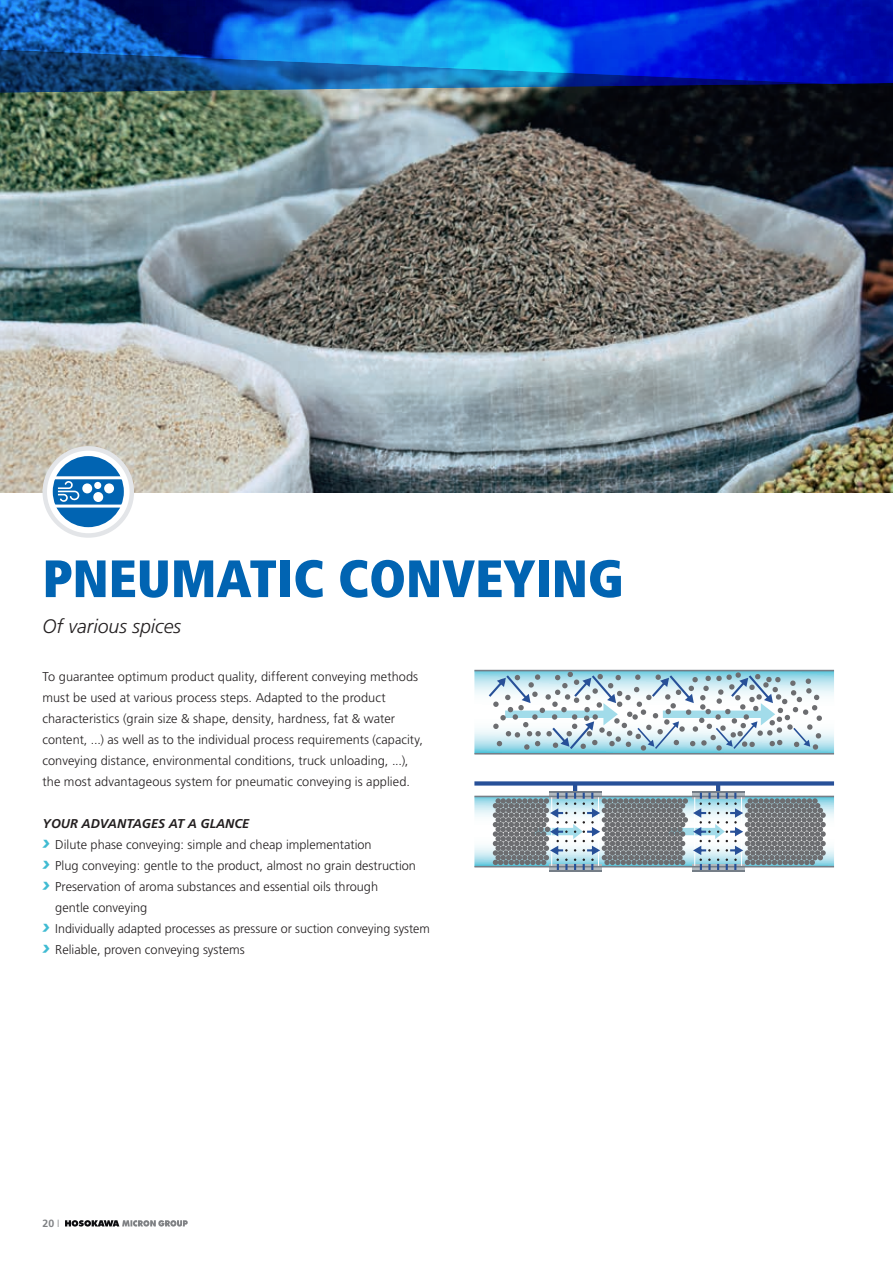
<style>
.page{position:relative;width:893px;height:1263px;background:#fff}
.page>*{position:absolute;margin:0;border:0;box-sizing:border-box;transform-origin:0 0}
.t1{font:900 condensed 52.5px "Frutiger LT Std";color:#0164b2}
.t2{font:italic 300 19.5px "Frutiger LT Std";color:#231f20}
.t3{font:300 12.75px/21px "Frutiger LT Std";color:#231f20}
.t4{font:italic 700 12.75px "Frutiger LT Std";color:#231f20}
.t5{font:700 10.5px "Frutiger LT Std";color:#808285}
.s1{font-weight:900;font-style:italic;font-size:19.5px;color:#40bbd2}
.s2{font-weight:300}
</style>
<div class="page">
<img style="left:0;top:124px;width:893px;height:368px">
<svg style="left:474px;top:671px;width:360px;height:82px"></svg>
<hr style="left:549px;top:870px;width:52px;height:1px;background:#757e87">
<hr style="left:692px;top:870px;width:53px;height:1px;background:#757e87">
<svg style="left:474px;top:781px;width:360px;height:89px"></svg>
<hr style="left:474px;top:670px;width:360px;height:1px;background:#757e87">
<hr style="left:474px;top:753px;width:360px;height:1px;background:#757e87">
<img style="left:0;top:86px;width:893px;height:38px">
<img style="left:0;top:0;width:893px;height:86px">
<svg style="left:45px;top:448px;width:87px;height:87px"></svg>
<div style="left:43px;top:446px;width:91px;height:92px;border:4px solid #e3e5e8;border-radius:50%"></div>
<div style="left:53px;top:456px;width:71px;height:71px;background:#0164b2;border-radius:50%"></div>
<div style="left:94px;top:493px;width:8px;height:8px;background:#fff;border-radius:50%"></div>
<div style="left:93px;top:492px;width:10px;height:10px;border:2px solid #fff;border-radius:50%"></div>
<div style="left:94px;top:482px;width:7px;height:7px;background:#fff;border-radius:50%"></div>
<div style="left:83px;top:484px;width:8px;height:8px;background:#fff;border-radius:50%"></div>
<div style="left:82px;top:483px;width:10px;height:10px;border:2px solid #fff;border-radius:50%"></div>
<div style="left:105px;top:484px;width:8px;height:8px;background:#fff;border-radius:50%"></div>
<div style="left:104px;top:483px;width:10px;height:10px;border:2px solid #fff;border-radius:50%"></div>
<hr style="left:53px;top:476px;width:71px;height:3px;background:#fff">
<hr style="left:54px;top:505px;width:70px;height:3px;background:#fff">
<svg style="left:58px;top:481px;width:21px;height:21px"></svg>
<svg style="left:65px;top:1220px;width:123px;height:6px"></svg>
<h1 class="t1" style="left:43px;top:547px;width:583px">PNEUMATIC CONVEYING</h1>
<h2 class="t2" style="left:43px;top:615px;width:140px">Of various spices</h2>
<p class="t3" style="left:43px;top:666px;width:382px">To guarantee optimum product quality, different conveying methods must be used at various process steps. Adapted to the product characteristics (grain size &amp; shape, density, hardness, fat &amp; water content, ...) as well as to the individual process requirements (capacity, conveying distance, environmental conditions, truck unloading, ...), the most advantageous system for pneumatic conveying is applied.</p>
<p class="t4" style="left:43px;top:816px;width:208px">YOUR ADVANTAGES AT A GLANCE</p>
<p class="t3" style="left:43px;top:834px;width:331px"><span class="s1">›</span> Dilute phase conveying: simple and cheap implementation</p>
<p class="t3" style="left:43px;top:855px;width:375px"><span class="s1">›</span> Plug conveying: gentle to the product, almost no grain destruction</p>
<p class="t3" style="left:43px;top:876px;width:337px"><span class="s1">›</span> Preservation of aroma substances and essential oils through</p>
<p class="t3" style="left:55px;top:897px;width:94px">gentle conveying</p>
<p class="t3" style="left:43px;top:918px;width:389px"><span class="s1">›</span> Individually adapted processes as pressure or suction conveying system</p>
<p class="t3" style="left:43px;top:939px;width:204px"><span class="s1">›</span> Reliable, proven conveying systems</p>
<p class="t5" style="left:43px;top:1217px;width:18px">20 <span class="s2">I</span></p>
</div>
